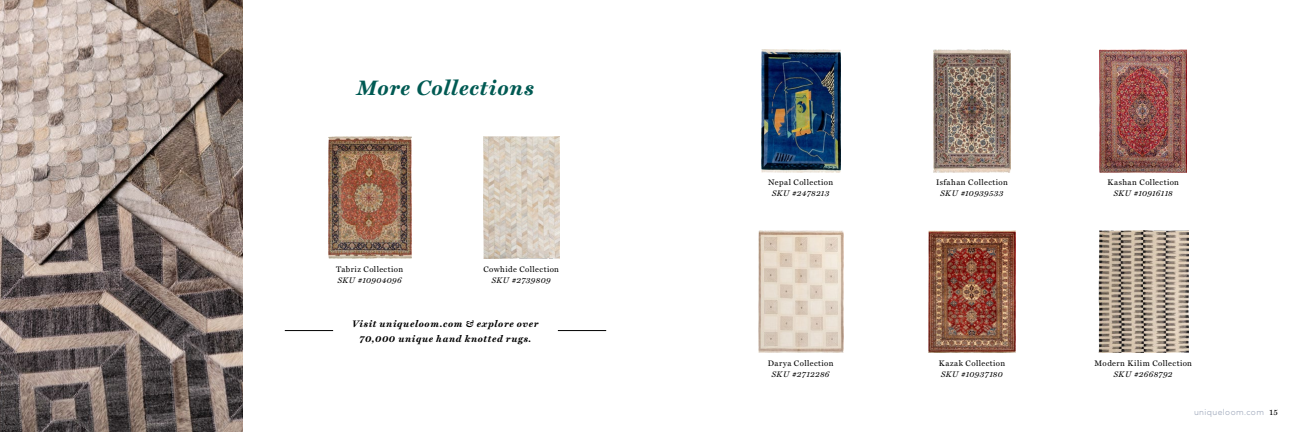
<style>
.page{position:relative;width:1296px;height:432px;background:#fff}
.page>*{position:absolute;margin:0;border:0;box-sizing:border-box;transform-origin:0 0}
.t1{font:italic 700 21px "Miller Text";letter-spacing:.045em;color:#005a53}
.t2{font:italic 700 9.5px/15px "Miller Text";letter-spacing:.075em;color:#000;text-align:center}
.t3{font:300 8.5px "Sofia Pro";letter-spacing:.05em;color:#a1aabd}
.t4{font:8.1px "Miller Text";letter-spacing:.055em;color:#000}
.t5{font:italic 8.1px "Miller Text";letter-spacing:.045em;color:#000}
.s1{font-family:"Miller Text";font-weight:400;color:#000}
</style>
<div class="page">
<img style="left:0;top:0;width:243px;height:432px">
<img style="left:761px;top:50px;width:79px;height:122px">
<img style="left:933px;top:50px;width:78px;height:122px">
<img style="left:1100px;top:50px;width:87px;height:122px">
<img style="left:929px;top:230px;width:86px;height:123px">
<img style="left:758px;top:230px;width:85px;height:123px">
<img style="left:1098px;top:230px;width:90px;height:123px">
<hr style="left:285px;top:330px;width:48px;height:1px;background:#000">
<hr style="left:558px;top:330px;width:48px;height:1px;background:#000">
<img style="left:483px;top:136px;width:76px;height:123px">
<img style="left:328px;top:136px;width:83px;height:123px">
<h1 class="t1" style="left:357px;top:71px;width:178px">More Collections</h1>
<p class="t4" style="left:336px;top:263px;width:68px">Tabriz Collection</p>
<p class="t5" style="left:338px;top:274px;width:66px">SKU #10904096</p>
<p class="t4" style="left:483px;top:263px;width:77px">Cowhide Collection</p>
<p class="t5" style="left:492px;top:274px;width:60px">SKU #2739809</p>
<p class="t2" style="left:353px;top:316px;width:187px">Visit uniqueloom.com &amp; explore over<br>70,000 unique hand knotted rugs.</p>
<p class="t4" style="left:768px;top:176px;width:66px">Nepal Collection</p>
<p class="t5" style="left:772px;top:187px;width:59px">SKU #2478213</p>
<p class="t4" style="left:768px;top:357px;width:67px">Darya Collection</p>
<p class="t5" style="left:772px;top:368px;width:59px">SKU #2712286</p>
<p class="t4" style="left:936px;top:176px;width:73px">Isfahan Collection</p>
<p class="t5" style="left:941px;top:187px;width:64px">SKU #10939533</p>
<p class="t4" style="left:939px;top:357px;width:68px">Kazak Collection</p>
<p class="t5" style="left:941px;top:368px;width:63px">SKU #10937180</p>
<p class="t4" style="left:1108px;top:176px;width:73px">Kashan Collection</p>
<p class="t5" style="left:1114px;top:187px;width:61px">SKU #10916118</p>
<p class="t4" style="left:1095px;top:357px;width:99px">Modern Kilim Collection</p>
<p class="t5" style="left:1114px;top:368px;width:60px">SKU #2668792</p>
<p class="t3" style="left:1194px;top:406px;width:85px">uniqueloom.com <span class="s1">15</span></p>
</div>
